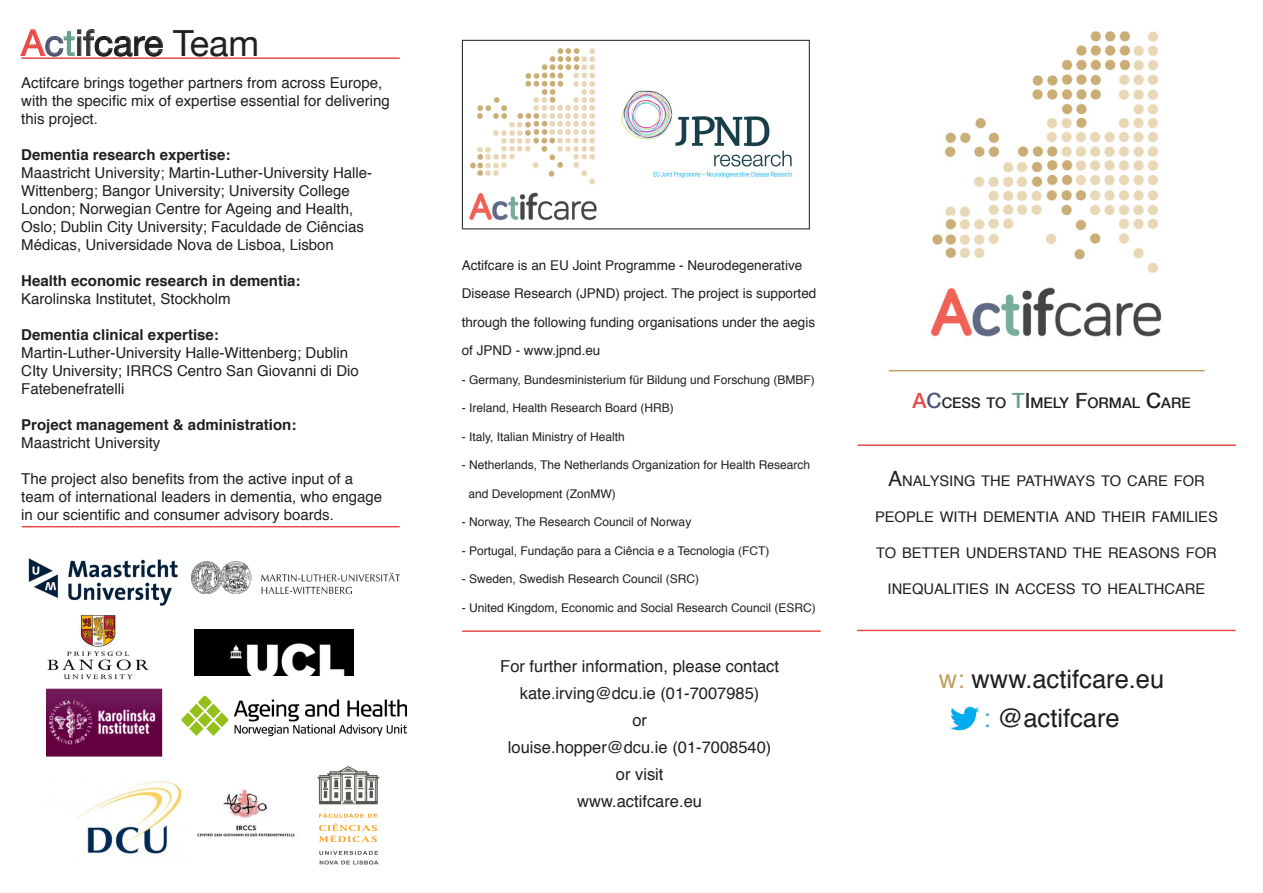
<style>
.page{position:relative;width:1263px;height:893px;background:#fff}
.page>*{position:absolute;margin:0;border:0;box-sizing:border-box;transform-origin:0 0}
.t1{font:36px "Helvetica Neue";color:#231f20}
.t2{font:25.5px "Helvetica";color:#231f20}
.t3{font:16.5px/27px "Helvetica";color:#231f20;text-align:center}
.t4{font:15px/18px "Helvetica";color:#231f20}
.t5{font:700 15px/18px "Helvetica";color:#231f20}
.t6{font:14.7px "Helvetica";color:#231f20}
.t7{font:500 14.7px "Helvetica Neue";color:#231f20}
.t8{font:13.5px/28.5px "Helvetica";color:#231f20}
.t9{font:12px "Helvetica";color:#231f20}
.s1{color:#e94a45}
.s2{color:#4e5672}
.s3{color:#679f8c}
.s4{color:#353637}
.s5{font-weight:400}
.s6{font-weight:700}
.s7{font-size:21px;color:#e94a45}
.s8{font-size:21px;color:#4e5672}
.s9{font-size:21px;color:#679f8c}
.s10{font-size:21px;color:#353637}
.s11{font-size:21px}
.s12{color:#bfa064}
.s13{color:#3a9ce4}
</style>
<div class="page">
<img style="left:930px;top:31px;width:232px;height:306px">
<hr style="left:857px;top:630px;width:378px;height:1px;background:#e94a45">
<img style="left:77px;top:781px;width:106px;height:74px">
<img style="left:28px;top:558px;width:150px;height:57px">
<svg style="left:20px;top:29px;width:143px;height:28px"></svg>
<hr style="left:21px;top:57px;width:379px;height:2px;background:#e94a45">
<hr style="left:22px;top:526px;width:378px;height:1px;background:#e94a45">
<hr style="left:462px;top:630px;width:359px;height:2px;background:#e94a45">
<img style="left:621px;top:90px;width:171px;height:88px">
<hr style="left:857px;top:444px;width:379px;height:2px;background:#e94a45">
<hr style="left:889px;top:370px;width:315px;height:1px;background:#bfa064">
<img style="left:462px;top:48px;width:143px;height:182px">
<div style="left:462px;top:40px;width:348px;height:189px;border:1px solid #353637"></div>
<img style="left:317px;top:766px;width:63px;height:99px">
<img style="left:196px;top:789px;width:99px;height:48px">
<img style="left:181px;top:695px;width:226px;height:42px">
<img style="left:47px;top:689px;width:115px;height:67px">
<img style="left:47px;top:615px;width:102px;height:65px">
<img style="left:195px;top:630px;width:158px;height:46px">
<img style="left:950px;top:706px;width:29px;height:25px">
<img style="left:192px;top:562px;width:208px;height:31px">
<p class="t1" style="left:21px;top:17px;width:240px"><span class="s1">A</span><span class="s2">c</span><span class="s3">t</span><span class="s4">if</span>care Team</p>
<p class="t4" style="left:21px;top:74px;width:370px">Actifcare brings together partners from across Europe, with the specific mix of expertise essential for delivering this project.</p>
<p class="t5" style="left:21px;top:146px;width:211px">Dementia research expertise:</p>
<p class="t4" style="left:21px;top:164px;width:352px">Maastricht University; Martin-Luther-University Halle-Wittenberg; Bangor University; University College London; Norwegian Centre for Ageing and Health, Oslo; Dublin City University; Faculdade de Ciências Médicas, Universidade Nova de Lisboa, Lisbon</p>
<p class="t5" style="left:21px;top:272px;width:281px">Health economic research in dementia:<br><span class="s5">Karolinska Institutet, Stockholm</span></p>
<p class="t4" style="left:21px;top:326px;width:339px"><span class="s6">Dementia clinical expertise:<br></span>Martin-Luther-University Halle-Wittenberg; Dublin CIty University; IRRCS Centro San Giovanni di Dio Fatebenefratelli</p>
<p class="t5" style="left:21px;top:416px;width:277px">Project management &amp; administration:<br><span class="s5">Maastricht University</span></p>
<p class="t4" style="left:21px;top:470px;width:363px">The project also benefits from the active input of a team of international leaders in dementia, who engage in our scientific and consumer advisory boards.</p>
<p class="t8" style="left:462px;top:251px;width:356px">Actifcare is an EU Joint Programme - Neurodegenerative Disease Research (JPND) project. The project is supported through the following funding organisations under the aegis of JPND - www.jpnd.eu</p>
<p class="t9" style="left:462px;top:370px;width:355px">- Germany, Bundesministerium für Bildung und Forschung (BMBF)</p>
<p class="t9" style="left:462px;top:399px;width:214px">- Ireland, Health Research Board (HRB)</p>
<p class="t9" style="left:462px;top:427px;width:165px">- Italy, Italian Ministry of Health</p>
<p class="t9" style="left:462px;top:456px;width:350px">- Netherlands, The Netherlands Organization for Health Research</p>
<p class="t9" style="left:468px;top:484px;width:149px">and Development (ZonMW)</p>
<p class="t9" style="left:462px;top:513px;width:231px">- Norway, The Research Council of Norway</p>
<p class="t9" style="left:462px;top:541px;width:309px">- Portugal, Fundação para a Ciência e a Tecnologia (FCT)</p>
<p class="t9" style="left:462px;top:570px;width:239px">- Sweden, Swedish Research Council (SRC)</p>
<p class="t9" style="left:462px;top:598px;width:356px">- United Kingdom, Economic and Social Research Council (ESRC)</p>
<p class="t3" style="left:500px;top:653px;width:280px">For further information, please contact</p>
<p class="t3" style="left:520px;top:680px;width:241px">kate.irving@dcu.ie (01-7007985)</p>
<p class="t3" style="left:632px;top:707px;width:16px">or</p>
<p class="t3" style="left:508px;top:734px;width:265px">louise.hopper@dcu.ie (01-7008540) or visit</p>
<p class="t3" style="left:577px;top:788px;width:126px">www.actifcare.eu</p>
<p class="t7" style="left:912px;top:391px;width:280px"><span class="s7">A</span><span class="s8">C</span>CESS TO <span class="s9">T</span><span class="s10">I</span>MELY <span class="s10">F</span>ORMAL <span class="s11">C</span>ARE</p>
<p class="t6" style="left:888px;top:470px;width:318px"><span class="s11">A</span>NALYSING THE PATHWAYS TO CARE FOR</p>
<p class="t6" style="left:875px;top:506px;width:344px">PEOPLE WITH DEMENTIA AND THEIR FAMILIES</p>
<p class="t6" style="left:876px;top:542px;width:342px">TO BETTER UNDERSTAND THE REASONS FOR</p>
<p class="t6" style="left:887px;top:578px;width:319px">INEQUALITIES IN ACCESS TO HEALTHCARE</p>
<p class="t2" style="left:939px;top:659px;width:227px"><span class="s12">w:</span> www.actifcare.eu</p>
<p class="t2" style="left:983px;top:698px;width:138px"><span class="s13">:</span> @actifcare</p>
</div>
